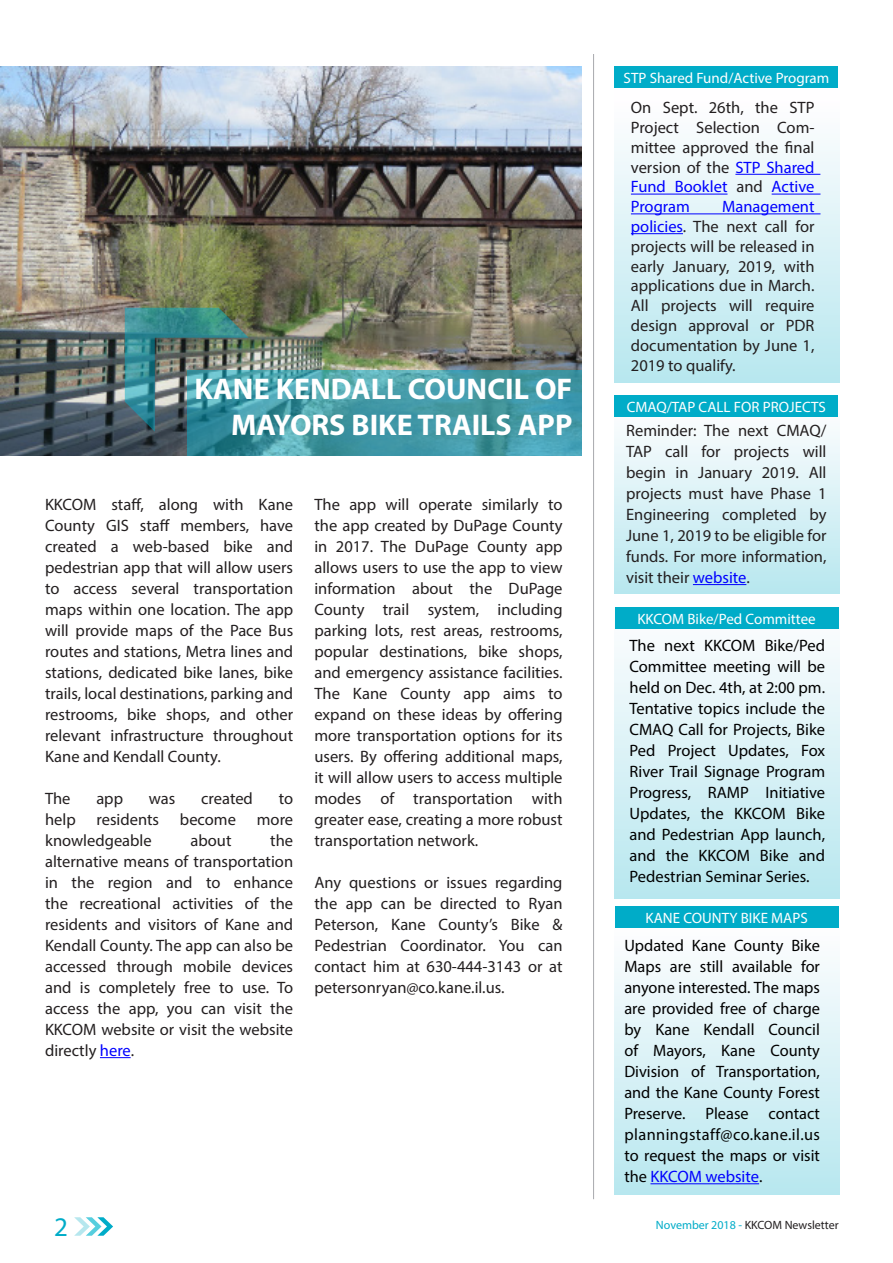
<style>
.page{position:relative;width:893px;height:1263px;background:#fff}
.page>*{position:absolute;margin:0;border:0;box-sizing:border-box;transform-origin:0 0}
._02_Article_Title{font:700 30px/36px "Myriad Pro";color:#fff;text-align:right}
.t1{font:27px "Myriad Pro";color:#00acc8}
.Body_Text{font:16.5px/21px "Myriad Pro";color:#231f20;text-align:justify}
.Body_Text-2{font:16.5px/21px "Myriad Pro";color:#000;text-align:justify}
._09_Article_Name{font:15px "Myriad Pro";color:#fff}
.t2{font:12px "Myriad Pro";color:#231f20}
.s1{color:#00f}
.s2{color:#00acc8}
</style>
<div class="page">
<svg style="left:74px;top:1217px;width:39px;height:19px"></svg>
<img style="left:0;top:66px;width:582px;height:390px">
<hr style="left:593px;top:54px;width:1px;height:1145px;background:#a8a9ad">
<hr style="left:100px;top:1057px;width:31px;height:1px;background:#00f">
<svg style="left:187px;top:371px;width:395px;height:85px;background:#449aa6"></svg>
<img style="left:125px;top:308px;width:124px;height:124px">
<div style="left:615px;top:88px;width:224px;height:295px;background:linear-gradient(to bottom,#fffdff,#b7e7ef)"></div>
<div style="left:615px;top:66px;width:223px;height:22px;background:#00acc8"></div>
<div style="left:615px;top:593px;width:224px;height:306px;background:linear-gradient(to bottom,#fffeff,#b8e7ef)"></div>
<div style="left:615px;top:607px;width:223px;height:22px;background:#00acc8"></div>
<hr style="left:735px;top:174px;width:85px;height:1px;background:#00f">
<hr style="left:631px;top:194px;width:96px;height:1px;background:#00f">
<hr style="left:772px;top:194px;width:48px;height:1px;background:#00f">
<hr style="left:631px;top:213px;width:189px;height:1px;background:#00f">
<hr style="left:631px;top:233px;width:52px;height:1px;background:#00f">
<div style="left:615px;top:912px;width:224px;height:283px;background:linear-gradient(to bottom,#fff,#b7e6ef)"></div>
<div style="left:615px;top:907px;width:223px;height:21px;background:#00acc8"></div>
<hr style="left:650px;top:1183px;width:109px;height:1px;background:#00f">
<svg style="left:615px;top:432px;width:224px;height:161px;background:#d6f0f5"></svg>
<div style="left:615px;top:395px;width:223px;height:22px;background:#00acc8"></div>
<hr style="left:693px;top:584px;width:53px;height:1px;background:#00f">
<p class="_09_Article_Name" style="left:624px;top:68px;width:207px">STP Shared Fund/Active Program</p>
<p class="_02_Article_Title" style="left:194px;top:370px;width:379px">KANE KENDALL COUNCIL OF<br>MAYORS BIKE TRAILS APP</p>
<p class="Body_Text" style="left:45px;top:494px;width:250px">KKCOM staff, along with Kane County GIS staff members, have created a web-based bike and pedestrian app that will allow users to access several transportation maps within one location. The app will provide maps of the Pace Bus routes and stations, Metra lines and stations, dedicated bike lanes, bike trails, local destinations, parking and restrooms, bike shops, and other relevant infrastructure throughout Kane and Kendall County.</p>
<p class="Body_Text" style="left:45px;top:788px;width:27px">The</p>
<p class="Body_Text" style="left:96px;top:788px;width:28px">app</p>
<p class="Body_Text" style="left:149px;top:788px;width:28px">was</p>
<p class="Body_Text" style="left:201px;top:788px;width:53px">created</p>
<p class="Body_Text" style="left:279px;top:788px;width:16px">to</p>
<p class="Body_Text" style="left:45px;top:809px;width:32px">help</p>
<p class="Body_Text" style="left:97px;top:809px;width:64px">residents</p>
<p class="Body_Text" style="left:180px;top:809px;width:58px">become</p>
<p class="Body_Text" style="left:257px;top:809px;width:38px">more</p>
<p class="Body_Text" style="left:45px;top:830px;width:108px">knowledgeable</p>
<p class="Body_Text" style="left:191px;top:830px;width:42px">about</p>
<p class="Body_Text" style="left:45px;top:830px;width:250px;text-indent:225px">the alternative means of transportation in the region and to enhance the recreational activities of the residents and visitors of Kane and Kendall County. The app can also be accessed through mobile devices and is completely free to use. To access the app, you can visit the KKCOM website or visit the website directly <span class="s1">here</span>.</p>
<p class="Body_Text" style="left:314px;top:494px;width:250px">The app will operate similarly to the app created by DuPage County in 2017. The DuPage County app allows users to use the app to view information about the DuPage County trail system, including parking lots, rest areas, restrooms, popular destinations, bike shops, and emergency assistance facilities.<br>The Kane County app aims to expand on these ideas by offering more transportation options for its users. By offering additional maps, it will allow users to access multiple modes of transportation with greater ease, creating a more robust transportation network.</p>
<p class="Body_Text" style="left:314px;top:872px;width:250px">Any questions or issues regarding the app can be directed to Ryan Peterson, Kane County’s Bike &amp; Pedestrian Coordinator. You can contact him at 630-444-3143 or at petersonryan@co.kane.il.us.</p>
<p class="Body_Text" style="left:631px;top:98px;width:185px;line-height:19.8px">On Sept. 26th, the STP Project Selection Com&shy;mittee approved the final version of the <span class="s1">STP Shared Fund Booklet</span> and <span class="s1">Active Program</span></p>
<p class="Body_Text" style="left:631px;top:197px;width:185px;line-height:19.8px;text-indent:91px"><span class="s1">Management policies</span>. The next call for projects will be released in early January, 2019, with applications due in March.<br>All projects will require design approval or PDR documentation by June 1, 2019 to qualify.</p>
<p class="_09_Article_Name" style="left:627px;top:397px;width:201px">CMAQ/TAP CALL FOR PROJECTS</p>
<p class="Body_Text" style="left:626px;top:420px;width:202px">Reminder: The next CMAQ/ TAP call for projects will begin in January 2019. All projects must have Phase 1<br>Engineering completed by June 1, 2019 to be eligible for funds. For more information, visit their <span class="s1">website</span>.</p>
<p class="_09_Article_Name" style="left:637px;top:609px;width:180px">KKCOM Bike/Ped Committee</p>
<p class="Body_Text-2" style="left:629px;top:635px;width:197px">The next KKCOM Bike/Ped Committee meeting will be held on Dec. 4th, at 2:00 pm.<br>Tentative topics include the CMAQ Call for Projects, Bike Ped Project Updates, Fox River Trail Signage Program Progress, RAMP Initiative Updates, the KKCOM Bike and Pedestrian App launch, and the KKCOM Bike and Pedestrian Seminar Series.</p>
<p class="_09_Article_Name" style="left:645px;top:908px;width:164px">KANE COUNTY BIKE MAPS</p>
<p class="Body_Text-2" style="left:624px;top:935px;width:197px">Updated Kane County Bike Maps are still available for anyone interested. The maps are provided free of charge by Kane Kendall Council of Mayors, Kane County Division of Transportation, and the Kane County Forest Preserve. Please contact planningstaff@co.kane.il.us to request the maps or visit the <span class="s1">KKCOM website</span>.</p>
<h2 class="t1" style="left:54px;top:1210px;width:15px">2</h2>
<p class="t2" style="left:656px;top:1218px;width:184px"><span class="s2">November 2018 -</span> KKCOM Newsletter</p>
</div>
